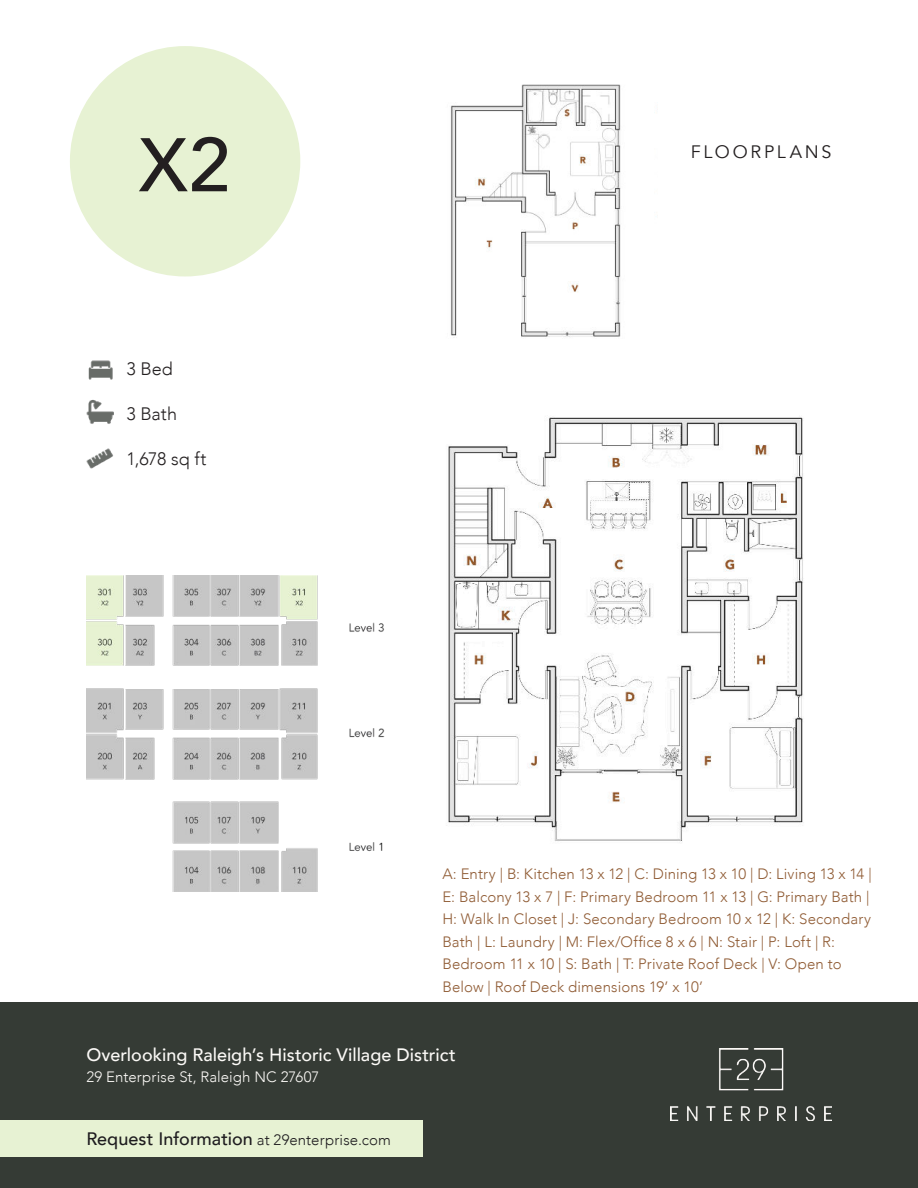
<style>
.page{position:relative;width:918px;height:1188px;background:#fff}
.page>*{position:absolute;margin:0;border:0;box-sizing:border-box;transform-origin:0 0}
.t1{font:500 75px "Avenir";color:#231f20}
.t2{font:500 18px "Avenir";color:#fbf9f6}
.t3{font:500 18px "Avenir";color:#1e1c1f}
.t4{font:300 18px "Avenir";color:#231f20}
.t5{font:18px "Avenir";letter-spacing:.155em;color:#231f20}
.t6{font:300 15px/22.5px "Avenir";letter-spacing:.01em;color:#905c35}
.t7{font:300 15px "Avenir";letter-spacing:.005em;color:#fbf9f6}
.s1{font-weight:300;font-size:15px}
</style>
<div class="page">
<div style="left:70px;top:46px;width:230px;height:230px;background:#e7f2d3;border-radius:50%"></div>
<img style="left:86px;top:399px;width:27px;height:25px">
<img style="left:86px;top:448px;width:27px;height:21px">
<img style="left:88px;top:360px;width:25px;height:20px">
<img style="left:86px;top:575px;width:298px;height:317px">
<div style="left:0;top:1003px;width:918px;height:185px;background:#353b35"></div>
<div style="left:0;top:1120px;width:422px;height:37px;background:#e7f2d3"></div>
<img style="left:671px;top:1048px;width:161px;height:72px">
<img style="left:448px;top:417px;width:355px;height:425px">
<img style="left:450px;top:84px;width:171px;height:254px">
<h1 class="t1" style="left:139px;top:134px;width:93px">X2</h1>
<p class="t4" style="left:126px;top:361px;width:48px">3 Bed</p>
<p class="t4" style="left:126px;top:406px;width:52px">3 Bath</p>
<p class="t4" style="left:126px;top:448px;width:82px">1,678 sq ft</p>
<p class="t5" style="left:691px;top:144px;width:142px">FLOORPLANS</p>
<p class="t6" style="left:442px;top:864px;width:431px">A: Entry | B: Kitchen 13 x 12 | C: Dining 13 x 10 | D: Living 13 x 14 | E: Balcony 13 x 7 | F: Primary Bedroom 11 x 13 | G: Primary Bath | H: Walk In Closet | J: Secondary Bedroom 10 x 12 | K: Secondary Bath | L: Laundry | M: Flex/Office 8 x 6 | N: Stair | P: Loft | R:<br>Bedroom 11 x 10 | S: Bath | T: Private Roof Deck | V: Open to Below | Roof Deck dimensions 19’ x 10’</p>
<p class="t2" style="left:86px;top:1047px;width:371px">Overlooking Raleigh’s Historic Village District</p>
<p class="t7" style="left:86px;top:1068px;width:234px">29 Enterprise St, Raleigh NC 27607</p>
<p class="t3" style="left:86px;top:1131px;width:306px">Request Information <span class="s1">at 29enterprise.com</span></p>
</div>
